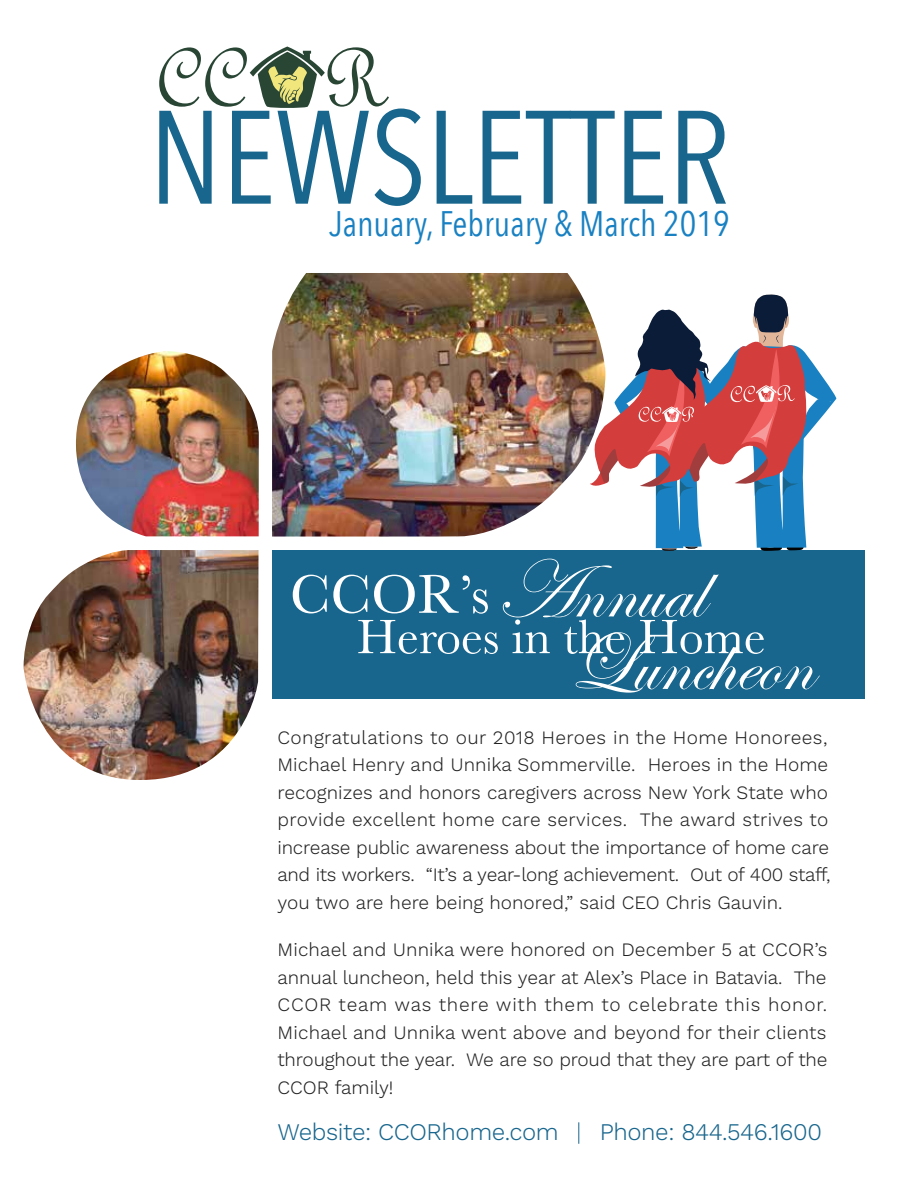
<style>
.page{position:relative;width:918px;height:1188px;background:#fff}
.page>*{position:absolute;margin:0;border:0;box-sizing:border-box;transform-origin:0 0}
.t1{font:131.25px "Avenir Next Condensed";letter-spacing:-.005em;color:#18668d}
.t2{font:83.25px "Edwardian Script ITC";letter-spacing:-.005em;color:#fff}
.t3{font:56.55px "Baskerville";color:#fff}
.t4{font:50.1px "Baskerville";color:#fff}
.t5{font:35.4px "Avenir Next Condensed";color:#1981c2}
.t6{font:300 23.85px "Work Sans";letter-spacing:-.015em;color:#18668d}
.t7{font:300 18.9px/27.6px "Work Sans";color:#232222}
.s1{font-family:"Edwardian Script ITC";font-size:83.25px}
</style>
<div class="page">
<div style="left:272px;top:550px;width:592px;height:148px;background:#18668d"></div>
<svg style="left:578px;top:1122px;width:1px;height:22px"></svg>
<svg style="left:159px;top:46px;width:230px;height:62px"></svg>
<svg style="left:605px;top:294px;width:232px;height:257px"></svg>
<img style="left:272px;top:273px;width:333px;height:264px">
<img style="left:24px;top:550px;width:235px;height:230px">
<img style="left:76px;top:351px;width:183px;height:185px">
<h1 class="t1" style="left:149px;top:46px;width:583px">NEWSLETTER</h1>
<h3 class="t5" style="left:330px;top:193px;width:402px">January, February &amp; March 2019</h3>
<h3 class="t3" style="left:290px;top:558px;width:415px">CCOR’s <span class="s1">Annual</span></h3>
<h2 class="t2" style="left:568px;top:618px;width:245px">Luncheon</h2>
<p class="t7" style="left:277px;top:724px;width:555px">Congratulations to our 2018 Heroes in the Home Honorees, Michael Henry and Unnika Sommerville. Heroes in the Home recognizes and honors caregivers across New York State who provide excellent home care services. The award strives to increase public awareness about the importance of home care and its workers. “It’s a year-long achievement. Out of 400 staff, you two are here being honored,” said CEO Chris Gauvin.</p>
<p class="t7" style="left:277px;top:937px;width:552px;text-align:justify">Michael and Unnika were honored on December 5 at CCOR’s annual luncheon, held this year at Alex’s Place in Batavia. The CCOR team was there with them to celebrate this honor.<br>Michael and Unnika went above and beyond for their clients throughout the year. We are so proud that they are part of the CCOR family!</p>
<h3 class="t4" style="left:357px;top:605px;width:410px">Heroes in the Home</h3>
<p class="t6" style="left:278px;top:1117px;width:283px">Website: CCORhome.com</p>
<p class="t6" style="left:600px;top:1117px;width:224px">Phone: 844.546.1600</p>
</div>
